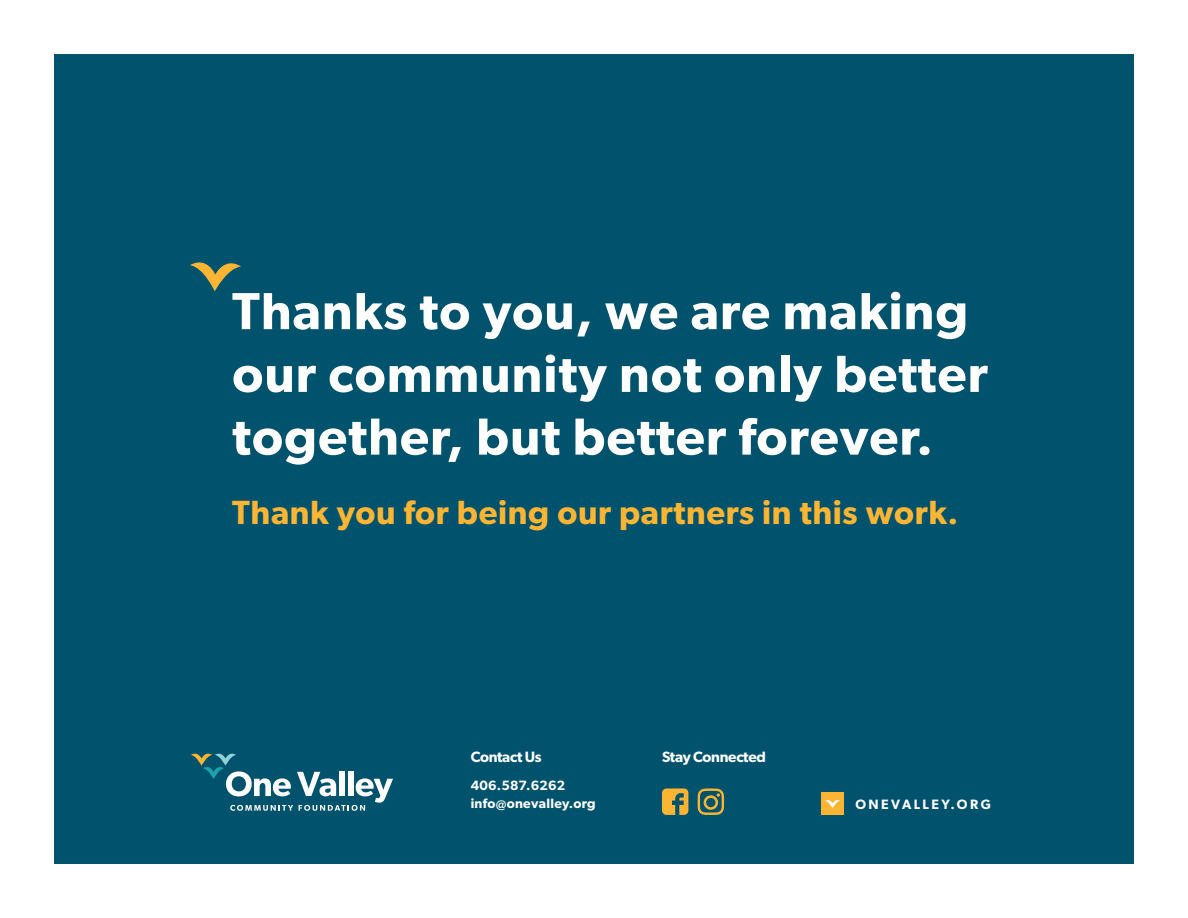
<style>
.page{position:relative;width:1188px;height:918px;background:#fff}
.page>*{position:absolute;margin:0;border:0;box-sizing:border-box;transform-origin:0 0}
.t1{font:600 52.35px/62.7px "Gibson";letter-spacing:.02em;color:#fff}
.t2{font:600 33.6px "Gibson";letter-spacing:.02em;color:#fcb533}
.t3{font:600 15px "Gibson";letter-spacing:-.02em;color:#fff}
.t4{font:600 13.65px "Gibson";letter-spacing:.18em;color:#fff}
.t5{font:600 13.5px/18.6px "Gibson";letter-spacing:.02em;color:#fff}
</style>
<div class="page">
<div style="left:54px;top:54px;width:1080px;height:810px;background:#01526d"></div>
<svg style="left:191px;top:753px;width:202px;height:58px"></svg>
<svg style="left:698px;top:788px;width:26px;height:27px"></svg>
<svg style="left:662px;top:788px;width:26px;height:27px"></svg>
<div style="left:821px;top:793px;width:23px;height:22px;background:#fcb533"></div>
<svg style="left:825px;top:800px;width:15px;height:8px"></svg>
<svg style="left:190px;top:262px;width:51px;height:29px"></svg>
<p class="t1" style="left:232px;top:279px;width:757px">Thanks to you, we are making our community not only better together, but better forever.</p>
<p class="t2" style="left:232px;top:492px;width:728px">Thank you for being our partners in this work.</p>
<p class="t3" style="left:471px;top:747px;width:72px">Contact Us</p>
<p class="t5" style="left:471px;top:775px;width:126px">406.587.6262 info@onevalley.org</p>
<p class="t3" style="left:662px;top:747px;width:105px">Stay Connected</p>
<p class="t4" style="left:855px;top:796px;width:137px">ONEVALLEY.ORG</p>
</div>
